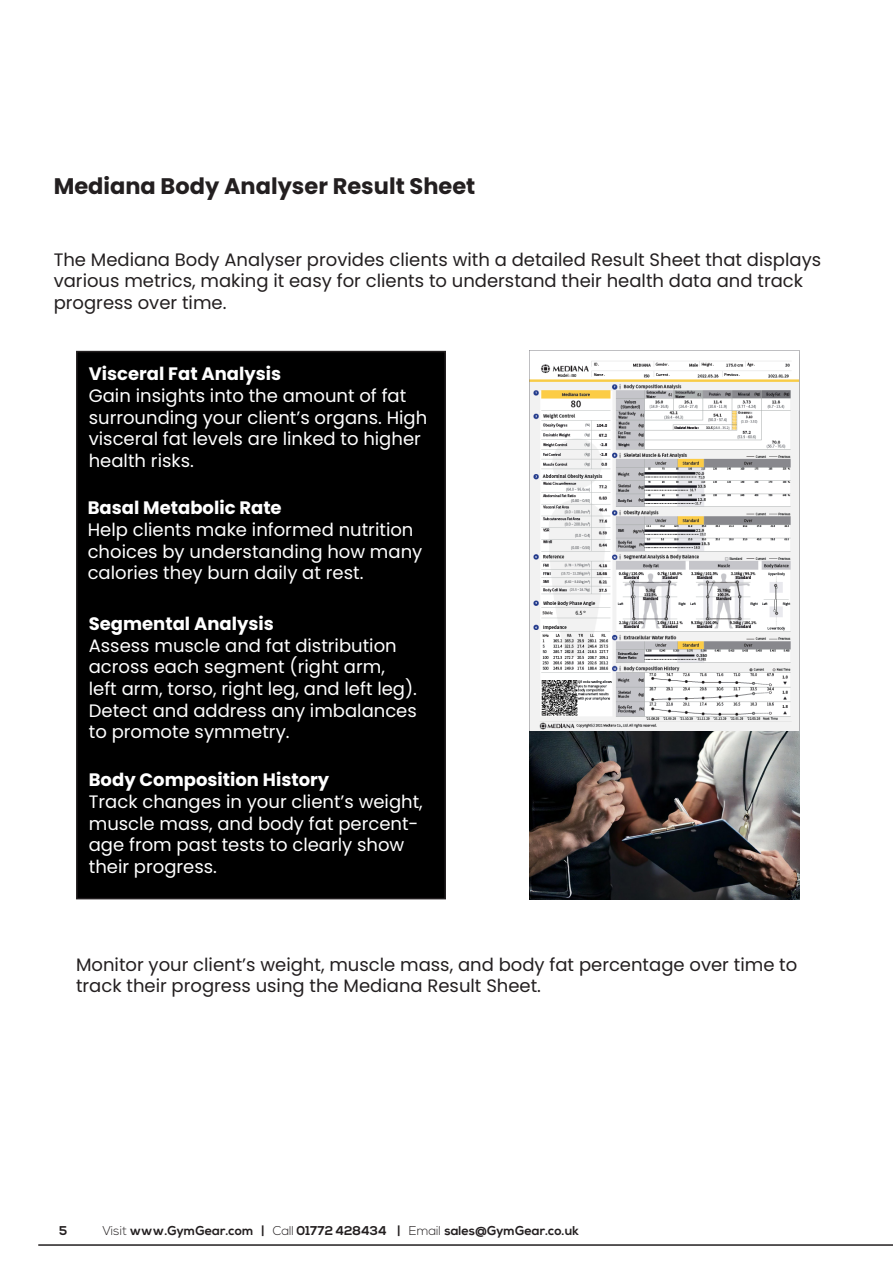
<style>
.page{position:relative;width:893px;height:1263px;background:#fff}
.page>*{position:absolute;margin:0;border:0;box-sizing:border-box;transform-origin:0 0}
.t1{font:700 22.5px "Poppins";color:#231f20}
.t2{font:18px/21.6px "Poppins";color:#fff}
.t3{font:18px/21.6px "Poppins";color:#231f20}
.t4{font:700 18px "Poppins";color:#fff}
.t5{font:700 12.75px "Nexa";color:#231f20}
.s1{font-weight:300}
</style>
<div class="page">
<div style="left:77px;top:352px;width:368px;height:547px;background:#000"></div>
<div style="left:76px;top:351px;width:370px;height:548px;border:2px solid #231f20"></div>
<hr style="left:38px;top:1244px;width:855px;height:2px;background:#231f20">
<img style="left:529px;top:351px;width:270px;height:548px">
<p class="t1" style="left:54px;top:173px;width:423px">Mediana Body Analyser Result Sheet</p>
<p class="t3" style="left:54px;top:249px;width:769px">The Mediana Body Analyser provides clients with a detailed Result Sheet that displays various metrics, making it easy for clients to understand their health data and track progress over time.</p>
<p class="t4" style="left:89px;top:364px;width:194px">Visceral Fat Analysis</p>
<p class="t2" style="left:89px;top:385px;width:340px">Gain insights into the amount of fat surrounding your client’s organs. High visceral fat levels are linked to higher health risks.</p>
<p class="t4" style="left:88px;top:498px;width:195px">Basal Metabolic Rate</p>
<p class="t2" style="left:88px;top:519px;width:336px">Help clients make informed nutrition choices by understanding how many calories they burn daily at rest.</p>
<p class="t4" style="left:89px;top:613px;width:187px">Segmental Analysis</p>
<p class="t2" style="left:89px;top:635px;width:330px">Assess muscle and fat distribution across each segment (right arm, left arm, torso, right leg, and left leg).<br>Detect and address any imbalances to promote symmetry.</p>
<p class="t4" style="left:89px;top:770px;width:242px">Body Composition History</p>
<p class="t2" style="left:89px;top:791px;width:336px">Track changes in your client’s weight, muscle mass, and body fat percent&shy;age from past tests to clearly show their progress.</p>
<p class="t3" style="left:76px;top:953px;width:723px">Monitor your client’s weight, muscle mass, and body fat percentage over time to track their progress using the Mediana Result Sheet.</p>
<p class="t5" style="left:59px;top:1223px;width:10px">5</p>
<p class="t5" style="left:103px;top:1223px;width:478px"><span class="s1">Visit</span> www.GymGear.com | <span class="s1">Call</span> 01772 428434 | <span class="s1">Email</span> sales@GymGear.co.uk</p>
</div>
